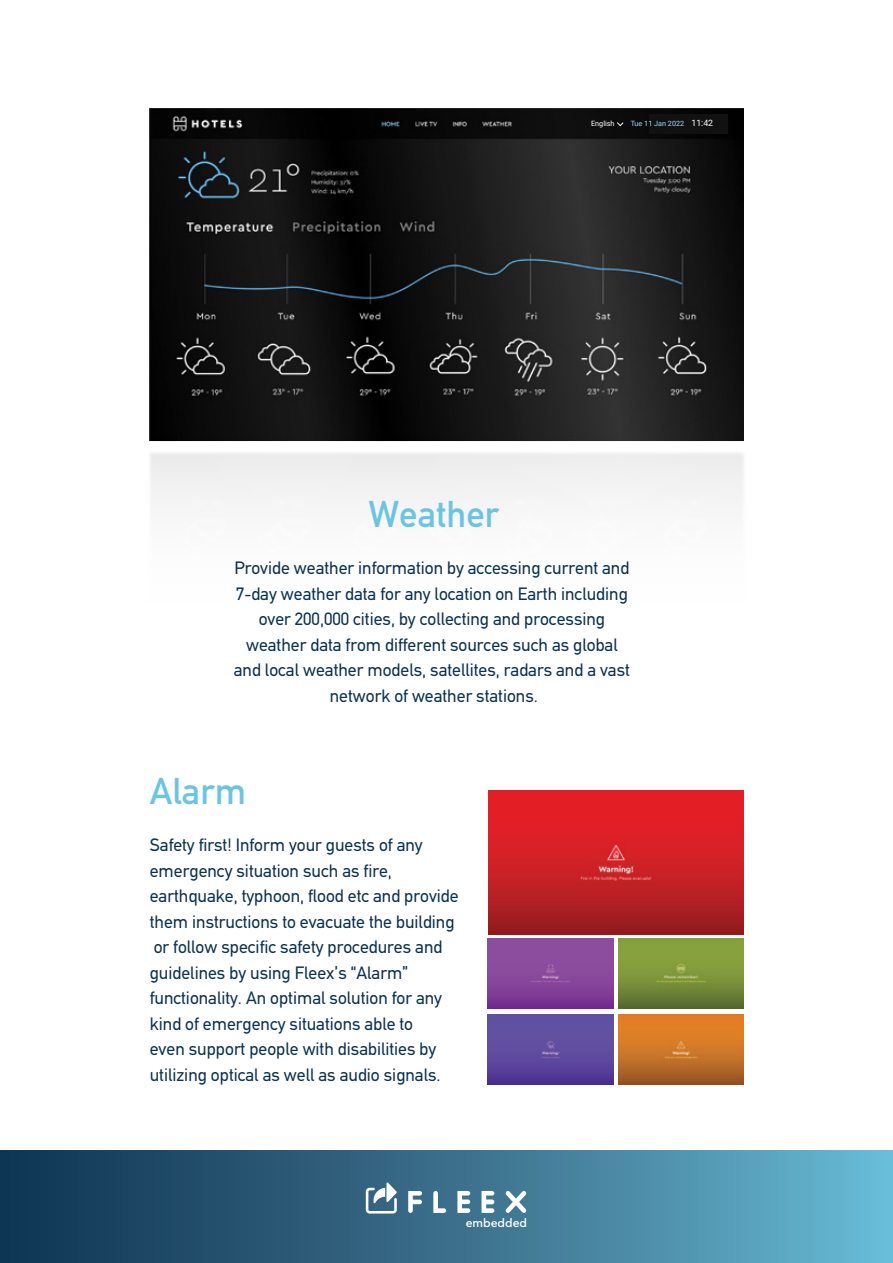
<style>
.page{position:relative;width:893px;height:1263px;background:#fff}
.page>*{position:absolute;margin:0;border:0;box-sizing:border-box;transform-origin:0 0}
.t1{font:500 37.5px "PF Din Text";color:#6cc5e0}
.t2{font:18px/25.5px "PF Din Text";color:#0c3353;text-align:center}
.t3{font:500 12px "Cera GR";color:#fff}
.t4{font:7.2px "Roboto";color:#a5d9f6}
.t5{font:7.2px "Roboto";color:#fff}
.s1{font-size:8.7px;color:#fff}
</style>
<div class="page">
<div style="left:0;top:1151px;width:893px;height:112px;background:linear-gradient(to right,#0d2f4d,#68b6d1)"></div>
<svg style="left:366px;top:1182px;width:31px;height:31px"></svg>
<svg style="left:408px;top:1191px;width:14px;height:22px"></svg>
<svg style="left:433px;top:1191px;width:13px;height:22px"></svg>
<svg style="left:505px;top:1191px;width:21px;height:22px"></svg>
<svg style="left:482px;top:1191px;width:12px;height:22px"></svg>
<svg style="left:457px;top:1191px;width:13px;height:22px"></svg>
<img style="left:150px;top:108px;width:593px;height:291px">
<div style="left:650px;top:115px;width:78px;height:19px;background:#111"></div>
<svg style="left:617px;top:122px;width:7px;height:4px"></svg>
<img style="left:149px;top:399px;width:595px;height:440px">
<svg style="left:149px;top:442px;width:595px;height:358px"></svg>
<img style="left:488px;top:791px;width:255px;height:143px">
<img style="left:618px;top:1014px;width:125px;height:70px">
<img style="left:488px;top:1014px;width:125px;height:70px">
<img style="left:618px;top:938px;width:125px;height:71px">
<img style="left:488px;top:938px;width:125px;height:71px">
<p class="t5" style="left:591px;top:118px;width:25px">English</p>
<p class="t4" style="left:631px;top:118px;width:84px">Tue 11 Jan 2022 <span class="s1">11:42</span></p>
<h1 class="t1" style="left:368px;top:492px;width:132px">Weather</h1>
<p class="t2" style="left:234px;top:555px;width:398px">Provide weather information by accessing current and 7-day weather data for any location on Earth including over 200,000 cities, by collecting and processing weather data from different sources such as global and local weather models, satellites, radars and a vast network of weather stations.</p>
<h1 class="t1" style="left:150px;top:769px;width:98px">Alarm</h1>
<p class="t2" style="left:150px;top:832px;width:310px;text-align:left">Safety first! Inform your guests of any emergency situation such as fire, earthquake, typhoon, flood etc and provide them instructions to evacuate the building or follow specific safety procedures and guidelines by using Fleex’s “Alarm” functionality. An optimal solution for any kind of emergency situations able to<br>even support people with disabilities by utilizing optical as well as audio signals.</p>
<p class="t3" style="left:466px;top:1216px;width:63px">embedded</p>
</div>
